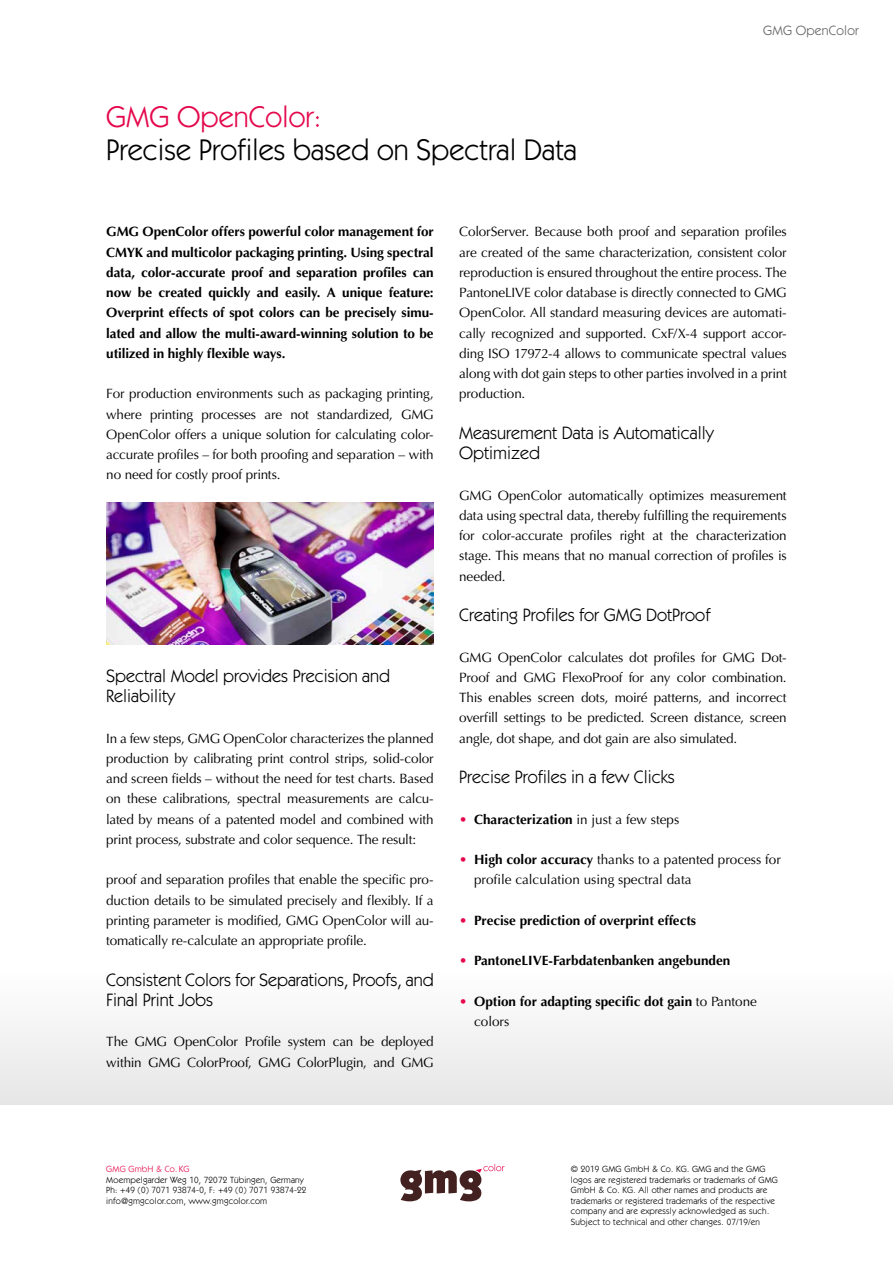
<style>
.page{position:relative;width:893px;height:1263px;background:#fff}
.page>*{position:absolute;margin:0;border:0;box-sizing:border-box;transform-origin:0 0}
.t1{font:30px "ITC Kabel Std";color:#000}
.t2{font:30px "ITC Kabel Std";color:#e5074b}
.t3{font:18px/20.2px "ITC Kabel Std";color:#000}
.t4{font:13.5px/20.2px "Optima LT Std";letter-spacing:-.01em;color:#000;text-align:justify}
.t5{font:700 13.5px/20.2px "Optima LT Std";color:#000;text-align:justify}
.t6{font:700 13.5px "Optima";color:#000}
.t7{font:13.5px "ITC Kabel Std";letter-spacing:.015em;color:#646363}
.t8{font:9px/10.5px "ITC Kabel Std";letter-spacing:.02em;color:#000}
.t9{font:9px "ITC Kabel Std";letter-spacing:.02em;color:#e5074b}
.s1{font-weight:400;color:#e5074b}
.s2{font-weight:400}
.s3{color:#e5074b}
.s4{font-weight:700}
.s5{font-family:"Optima LT Std";font-weight:400;color:#e5074b}
.s6{font-family:"Optima LT Std";font-weight:400}
</style>
<div class="page">
<svg style="left:400px;top:1164px;width:105px;height:37px"></svg>
<div style="left:0;top:809px;width:893px;height:296px;background:linear-gradient(to bottom,#fff,#ededed)"></div>
<img style="left:107px;top:503px;width:326px;height:141px">
<h1 class="t2" style="left:106px;top:99px;width:217px">GMG OpenColor:</h1>
<h1 class="t1" style="left:106px;top:132px;width:472px">Precise Profiles based on Spectral Data</h1>
<p class="t7" style="left:763px;top:23px;width:97px">GMG OpenColor</p>
<p class="t5" style="left:106px;top:222px;width:329px">GMG OpenColor offers powerful color management for CMYK and multicolor packaging printing. Using spectral data, color-accurate proof and separation profiles can now be created quickly and easily. A unique feature:<br>Overprint effects of spot colors can be precisely simu&shy;lated and allow the multi-award-winning solution to be utilized in highly flexible ways.</p>
<p class="t4" style="left:106px;top:384px;width:329px">For production environments such as packaging printing, where printing processes are not standardized, GMG OpenColor offers a unique solution for calculating color&shy;accurate profiles – for both proofing and separation – with no need for costly proof prints.</p>
<h2 class="t3" style="left:106px;top:666px;width:285px">Spectral Model provides Precision and<br>Reliability</h2>
<p class="t4" style="left:106px;top:728px;width:329px">In a few steps, GMG OpenColor characterizes the planned production by calibrating print control strips, solid-color and screen fields – without the need for test charts. Based on these calibrations, spectral measurements are calcu&shy;lated by means of a patented model and combined with print process, substrate and color sequence. The result:</p>
<p class="t4" style="left:106px;top:870px;width:329px">proof and separation profiles that enable the specific pro&shy;duction details to be simulated precisely and flexibly. If a printing parameter is modified, GMG OpenColor will au&shy;tomatically re-calculate an appropriate profile.</p>
<h2 class="t3" style="left:106px;top:969px;width:329px">Consistent Colors for Separations, Proofs, and<br>Final Print Jobs</h2>
<p class="t4" style="left:106px;top:1032px;width:329px">The GMG OpenColor Profile system can be deployed within GMG ColorProof, GMG ColorPlugin, and GMG</p>
<p class="t4" style="left:459px;top:222px;width:329px">ColorServer. Because both proof and separation profiles are created of the same characterization, consistent color reproduction is ensured throughout the entire process. The PantoneLIVE color database is directly connected to GMG OpenColor. All standard measuring devices are automati&shy;cally recognized and supported. CxF/X-4 support accor&shy;ding ISO 17972-4 allows to communicate spectral values along with dot gain steps to other parties involved in a print production.</p>
<h2 class="t3" style="left:459px;top:423px;width:256px">Measurement Data is Automatically<br>Optimized</h2>
<p class="t4" style="left:459px;top:485px;width:329px">GMG OpenColor automatically optimizes measurement data using spectral data, thereby fulfilling the requirements for color-accurate profiles right at the characterization stage. This means that no manual correction of profiles is needed.</p>
<h2 class="t3" style="left:459px;top:605px;width:253px">Creating Profiles for GMG DotProof</h2>
<p class="t4" style="left:459px;top:647px;width:329px">GMG OpenColor calculates dot profiles for GMG Dot-Proof and GMG FlexoProof for any color combination.<br>This enables screen dots, moiré patterns, and incorrect overfill settings to be predicted. Screen distance, screen angle, dot shape, and dot gain are also simulated.</p>
<h2 class="t3" style="left:459px;top:767px;width:217px">Precise Profiles in a few Clicks</h2>
<p class="t5" style="left:459px;top:809px;width:222px"><span class="s1">•</span> Characterization <span class="s2">in just a few steps</span></p>
<p class="t4" style="left:474px;top:850px;width:308px;text-indent:-15px"><span class="s3">•</span> <span class="s4">High color accuracy</span> thanks to a patented process for profile calculation using spectral data</p>
<p class="t5" style="left:459px;top:910px;width:238px"><span class="s1">•</span> Precise prediction of overprint effects</p>
<p class="t5" style="left:459px;top:951px;width:272px"><span class="s1">•</span> PantoneLIVE-Farbdatenbanken angebunden</p>
<p class="t6" style="left:459px;top:993px;width:299px"><span class="s5">•</span> Option for adapting specific dot gain <span class="s6">to Pantone</span></p>
<p class="t4" style="left:474px;top:1012px;width:37px">colors</p>
<p class="t9" style="left:106px;top:1164px;width:85px">GMG GmbH &amp; Co. KG</p>
<p class="t8" style="left:106px;top:1174px;width:202px">Moempelgarder Weg 10, 72072 Tübingen, Germany<br>Ph: +49 (0) 7071 93874-0, F: +49 (0) 7071 93874-22 info@gmgcolor.com, www.gmgcolor.com</p>
<p class="t8" style="left:571px;top:1164px;width:209px">© 2019 GMG GmbH &amp; Co. KG. GMG and the GMG logos are registered trademarks or trademarks of GMG GmbH &amp; Co. KG. All other names and products are trademarks or registered trademarks of the respective company and are expressly acknowledged as such.<br>Subject to technical and other changes. 07/19/en</p>
</div>
